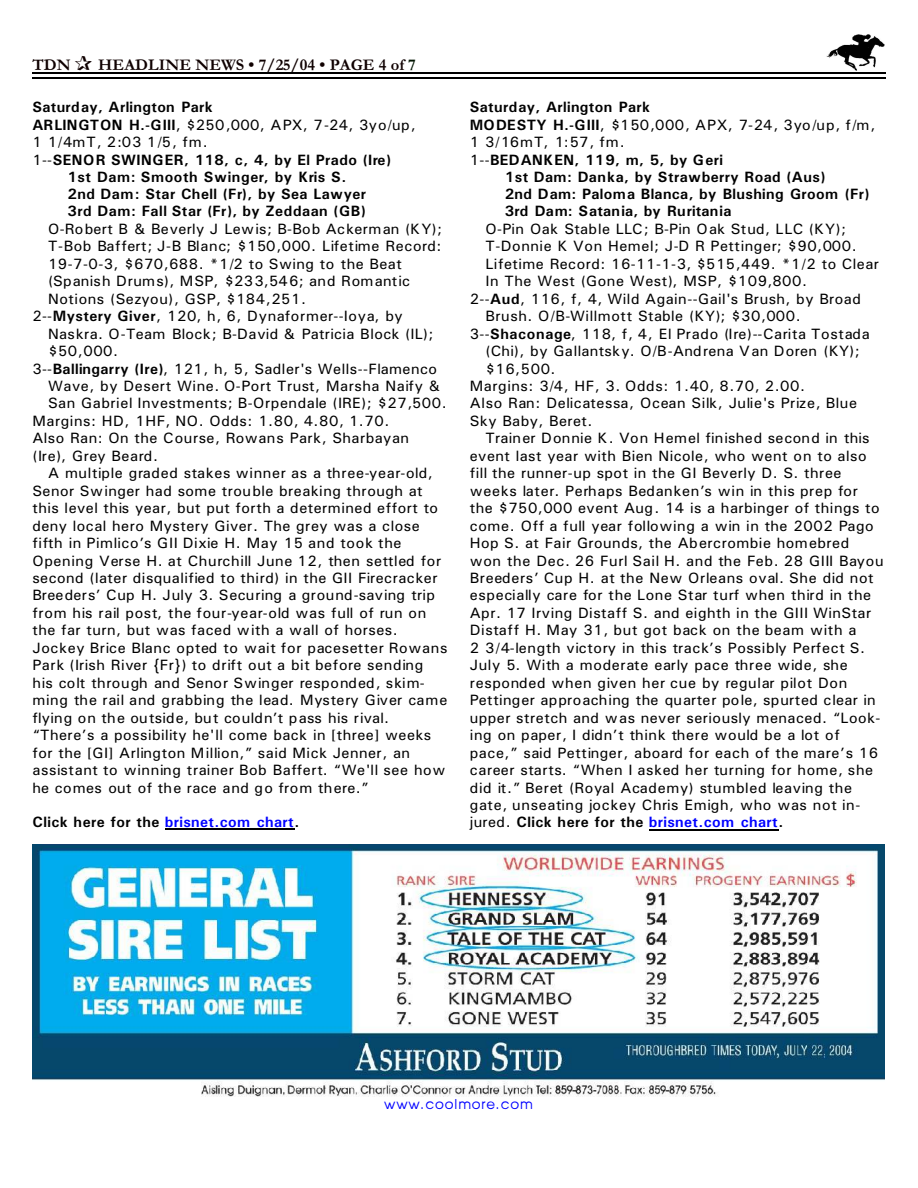
<style>
.page{position:relative;width:918px;height:1188px;background:#fff}
.page>*{position:absolute;margin:0;border:0;box-sizing:border-box;transform-origin:0 0}
.t1{font:700 16.5px "Garamond";letter-spacing:.005em;color:#0f0000}
.t2{font:15px "Univers";letter-spacing:.035em;color:#000}
.t3{font:700 15px "Univers";letter-spacing:.03em;color:#000}
.t4{font:15px "Univers";letter-spacing:.01em;color:#000}
.t5{font:15px "Univers";letter-spacing:.06em;color:#000}
.t6{font:700 15px "Univers";letter-spacing:.01em;color:#000}
.t7{font:13.5px "Advance";letter-spacing:.065em;color:#00f}
.s1{color:#001400}
.s2{font-weight:700}
.s3{font-weight:400}
.s4{color:#00f}
</style>
<div class="page">
<img style="left:826px;top:34px;width:59px;height:36px">
<hr style="left:32px;top:72px;width:853px;height:1px;background:#000">
<hr style="left:32px;top:77px;width:853px;height:2px;background:#000">
<img style="left:32px;top:844px;width:852px;height:253px">
<hr style="left:165px;top:829px;width:129px;height:1px;background:#000">
<hr style="left:649px;top:829px;width:129px;height:1px;background:#000">
<p class="t1" style="left:32px;top:59px;width:40px">TDN</p>
<p class="t1" style="left:98px;top:59px;width:319px">HEADLINE NEWS • 7/25/04 • PAGE 4 of <span class="s1">7</span></p>
<p class="t3" style="left:32px;top:102px;width:182px">Saturday, Arlington Park</p>
<p class="t2" style="left:32px;top:119px;width:385px"><span class="s2">ARLINGTON H.-GIII</span>, $250,000, APX, 7-24, 3yo/up,</p>
<p class="t2" style="left:32px;top:137px;width:177px">1 1/4mT, 2:03 1/5, fm.</p>
<p class="t3" style="left:32px;top:154px;width:360px"><span class="s3">1--</span>SENOR SWINGER, 118, c, 4, by El Prado (Ire)</p>
<p class="t3" style="left:68px;top:171px;width:281px">1st Dam: Smooth Swinger, by Kris S.</p>
<p class="t3" style="left:68px;top:189px;width:300px">2nd Dam: Star Chell (Fr), by Sea Lawyer</p>
<p class="t3" style="left:68px;top:206px;width:300px">3rd Dam: Fall Star (Fr), by Zeddaan (GB)</p>
<p class="t2" style="left:48px;top:223px;width:396px">O-Robert B &amp; Beverly J Lewis; B-Bob Ackerman (KY);</p>
<p class="t2" style="left:48px;top:241px;width:395px">T-Bob Baffert; J-B Blanc; $150,000. Lifetime Record:</p>
<p class="t2" style="left:48px;top:258px;width:355px">19-7-0-3, $670,688. *1/2 to Swing to the Beat</p>
<p class="t4" style="left:48px;top:276px;width:364px">(Spanish Drums), MSP, $233,546; and Romantic</p>
<p class="t2" style="left:48px;top:293px;width:260px">Notions (Sezyou), GSP, $184,251.</p>
<p class="t2" style="left:32px;top:311px;width:372px">2--<span class="s2">Mystery Giver</span>, 120, h, 6, Dynaformer--Ioya, by</p>
<p class="t2" style="left:48px;top:328px;width:387px">Naskra. O-Team Block; B-David &amp; Patricia Block (IL);</p>
<p class="t2" style="left:48px;top:346px;width:72px">$50,000.</p>
<p class="t2" style="left:32px;top:363px;width:406px">3--<span class="s2">Ballingarry (Ire)</span>, 121, h, 5, Sadler's Wells--Flamenco</p>
<p class="t2" style="left:48px;top:381px;width:394px">Wave, by Desert Wine. O-Port Trust, Marsha Naify &amp;</p>
<p class="t2" style="left:48px;top:398px;width:400px">San Gabriel Investments; B-Orpendale (IRE); $27,500.</p>
<p class="t2" style="left:32px;top:416px;width:358px">Margins: HD, 1HF, NO. Odds: 1.80, 4.80, 1.70.</p>
<p class="t2" style="left:32px;top:433px;width:378px">Also Ran: On the Course, Rowans Park, Sharbayan</p>
<p class="t2" style="left:32px;top:450px;width:127px">(Ire), Grey Beard.</p>
<p class="t2" style="left:48px;top:468px;width:386px">A multiple graded stakes winner as a three-year-old,</p>
<p class="t2" style="left:32px;top:485px;width:392px">Senor Swinger had some trouble breaking through at</p>
<p class="t2" style="left:32px;top:503px;width:407px">this level this year, but put forth a determined effort to</p>
<p class="t2" style="left:32px;top:520px;width:389px">deny local hero Mystery Giver. The grey was a close</p>
<p class="t2" style="left:32px;top:538px;width:371px">fifth in Pimlico’s GII Dixie H. May 15 and took the</p>
<p class="t2" style="left:32px;top:555px;width:410px">Opening Verse H. at Churchill June 12, then settled for</p>
<p class="t2" style="left:32px;top:573px;width:407px">second (later disqualified to third) in the GII Firecracker</p>
<p class="t4" style="left:32px;top:590px;width:404px">Breeders’ Cup H. July 3. Securing a ground-saving trip</p>
<p class="t2" style="left:32px;top:608px;width:395px">from his rail post, the four-year-old was full of run on</p>
<p class="t2" style="left:32px;top:625px;width:367px">the far turn, but was faced with a wall of horses.</p>
<p class="t2" style="left:32px;top:643px;width:417px">Jockey Brice Blanc opted to wait for pacesetter Rowans</p>
<p class="t2" style="left:32px;top:660px;width:392px">Park (Irish River {Fr}) to drift out a bit before sending</p>
<p class="t5" style="left:32px;top:677px;width:394px">his colt through and Senor Swinger responded, skim-</p>
<p class="t5" style="left:32px;top:695px;width:416px">ming the rail and grabbing the lead. Mystery Giver came</p>
<p class="t4" style="left:32px;top:712px;width:358px">flying on the outside, but couldn’t pass his rival.</p>
<p class="t2" style="left:32px;top:730px;width:401px">“There’s a possibility he'll come back in [three] weeks</p>
<p class="t2" style="left:32px;top:747px;width:379px">for the [GI] Arlington Million,” said Mick Jenner, an</p>
<p class="t2" style="left:32px;top:765px;width:415px">assistant to winning trainer Bob Baffert. “We'll see how</p>
<p class="t2" style="left:32px;top:782px;width:338px">he comes out of the race and go from there.”</p>
<p class="t3" style="left:32px;top:817px;width:269px">Click here for the <span class="s4">brisnet.com chart</span>.</p>
<p class="t3" style="left:470px;top:102px;width:182px">Saturday, Arlington Park</p>
<p class="t5" style="left:470px;top:119px;width:407px"><span class="s2">MODESTY H.-GIII</span>, $150,000, APX, 7-24, 3yo/up, f/m,</p>
<p class="t2" style="left:470px;top:137px;width:156px">1 3/16mT, 1:57, fm.</p>
<p class="t3" style="left:470px;top:154px;width:255px"><span class="s3">1--</span>BEDANKEN, 119, m, 5, by Geri</p>
<p class="t3" style="left:505px;top:171px;width:322px">1st Dam: Danka, by Strawberry Road (Aus)</p>
<p class="t3" style="left:505px;top:189px;width:366px">2nd Dam: Paloma Blanca, by Blushing Groom (Fr)</p>
<p class="t6" style="left:505px;top:206px;width:228px">3rd Dam: Satania, by Ruritania</p>
<p class="t2" style="left:485px;top:223px;width:362px">O-Pin Oak Stable LLC; B-Pin Oak Stud, LLC (KY);</p>
<p class="t2" style="left:485px;top:241px;width:373px">T-Donnie K Von Hemel; J-D R Pettinger; $90,000.</p>
<p class="t2" style="left:485px;top:258px;width:395px">Lifetime Record: 16-11-1-3, $515,449. *1/2 to Clear</p>
<p class="t2" style="left:485px;top:276px;width:323px">In The West (Gone West), MSP, $109,800.</p>
<p class="t2" style="left:470px;top:293px;width:393px">2--<span class="s2">Aud</span>, 116, f, 4, Wild Again--Gail's Brush, by Broad</p>
<p class="t2" style="left:485px;top:311px;width:317px">Brush. O/B-Willmott Stable (KY); $30,000.</p>
<p class="t2" style="left:470px;top:328px;width:402px">3--<span class="s2">Shaconage</span>, 118, f, 4, El Prado (Ire)--Carita Tostada</p>
<p class="t2" style="left:485px;top:346px;width:376px">(Chi), by Gallantsky. O/B-Andrena Van Doren (KY);</p>
<p class="t2" style="left:485px;top:363px;width:72px">$16,500.</p>
<p class="t2" style="left:470px;top:381px;width:337px">Margins: 3/4, HF, 3. Odds: 1.40, 8.70, 2.00.</p>
<p class="t2" style="left:470px;top:398px;width:389px">Also Ran: Delicatessa, Ocean Silk, Julie's Prize, Blue</p>
<p class="t2" style="left:470px;top:416px;width:124px">Sky Baby, Beret.</p>
<p class="t4" style="left:485px;top:433px;width:386px">Trainer Donnie K. Von Hemel finished second in this</p>
<p class="t2" style="left:470px;top:450px;width:398px">event last year with Bien Nicole, who went on to also</p>
<p class="t2" style="left:470px;top:468px;width:373px">fill the runner-up spot in the GI Beverly D. S. three</p>
<p class="t2" style="left:470px;top:485px;width:390px">weeks later. Perhaps Bedanken’s win in this prep for</p>
<p class="t2" style="left:470px;top:503px;width:412px">the $750,000 event Aug. 14 is a harbinger of things to</p>
<p class="t2" style="left:470px;top:520px;width:406px">come. Off a full year following a win in the 2002 Pago</p>
<p class="t2" style="left:470px;top:538px;width:381px">Hop S. at Fair Grounds, the Abercrombie homebred</p>
<p class="t2" style="left:470px;top:555px;width:415px">won the Dec. 26 Furl Sail H. and the Feb. 28 GIII Bayou</p>
<p class="t2" style="left:470px;top:573px;width:405px">Breeders’ Cup H. at the New Orleans oval. She did not</p>
<p class="t2" style="left:470px;top:590px;width:403px">especially care for the Lone Star turf when third in the</p>
<p class="t2" style="left:470px;top:608px;width:403px">Apr. 17 Irving Distaff S. and eighth in the GIII WinStar</p>
<p class="t2" style="left:470px;top:625px;width:388px">Distaff H. May 31, but got back on the beam with a</p>
<p class="t2" style="left:470px;top:643px;width:397px">2 3/4-length victory in this track’s Possibly Perfect S.</p>
<p class="t2" style="left:470px;top:660px;width:379px">July 5. With a moderate early pace three wide, she</p>
<p class="t2" style="left:470px;top:677px;width:379px">responded when given her cue by regular pilot Don</p>
<p class="t4" style="left:470px;top:695px;width:407px">Pettinger approaching the quarter pole, spurted clear in</p>
<p class="t2" style="left:470px;top:712px;width:412px">upper stretch and was never seriously menaced. “Look-</p>
<p class="t2" style="left:470px;top:730px;width:372px">ing on paper, I didn’t think there would be a lot of</p>
<p class="t2" style="left:470px;top:747px;width:410px">pace,” said Pettinger, aboard for each of the mare’s 16</p>
<p class="t2" style="left:470px;top:765px;width:405px">career starts. “When I asked her turning for home, she</p>
<p class="t2" style="left:470px;top:782px;width:384px">did it.” Beret (Royal Academy) stumbled leaving the</p>
<p class="t2" style="left:470px;top:800px;width:392px">gate, unseating jockey Chris Emigh, who was not in-</p>
<p class="t3" style="left:470px;top:817px;width:315px"><span class="s3">jured.</span> Click here for the <span class="s4">brisnet.com chart</span>.</p>
<p class="t7" style="left:384px;top:1099px;width:150px">www.coolmore.com</p>
</div>
